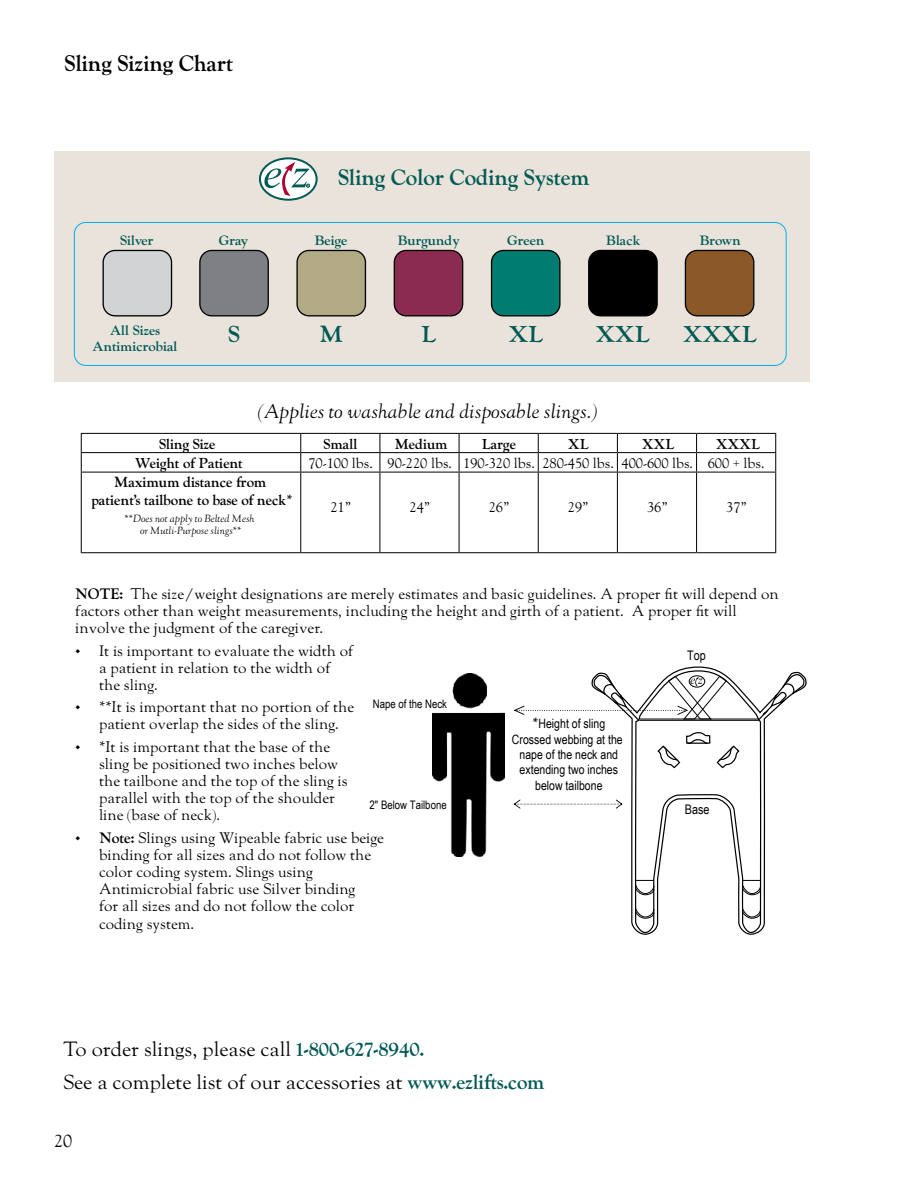
<style>
.page{position:relative;width:918px;height:1188px;background:#fff}
.page>*{position:absolute;margin:0;border:0;box-sizing:border-box;transform-origin:0 0}
.t1{font:700 22.95px "LTC Goudy Oldstyle Pro";color:#005953;scale:1.05 1}
.t2{font:700 22.5px "LTC Goudy Oldstyle Pro";color:#000}
.t3{font:700 22.35px "LTC Goudy Oldstyle Pro";color:#005953}
.t4{font:20.25px "LTC Goudy Oldstyle Pro";color:#000}
.t5{font:italic 19.8px "LTC Goudy Oldstyle Pro";color:#000}
.t6{font:18px "LTC Goudy Oldstyle Pro";color:#000}
.t7{font:15.15px/17.1px "LTC Goudy Oldstyle Pro";color:#000}
.t8{font:700 14.55px/17.4px "LTC Goudy Oldstyle Pro";color:#000;text-align:center}
.t9{font:14.4px "LTC Goudy Oldstyle Pro";color:#000}
.t10{font:700 14.4px "LTC Goudy Oldstyle Pro";color:#000}
.t11{font:700 13.65px/16.4px "LTC Goudy Oldstyle Pro";color:#005953;text-align:center;scale:1.05 1}
.t12{font:13.2px "Arial Narrow";color:#010101}
.t13{font:12.9px/15.5px "Arial Narrow";color:#000;text-align:center}
.t14{font:11.7px "Arial Narrow";color:#010101}
.t15{font:italic 10.2px/12.3px "LTC Goudy Oldstyle Pro";color:#000;text-align:center}
.s1{font-weight:700}
.s2{font-family:"LTC Goudy Oldstyle Pro";font-weight:700;font-size:14.55px}
.s3{font-weight:700;color:#005953}
</style>
<div class="page">
<hr style="left:81px;top:433px;width:220px;height:1px;background:#000">
<hr style="left:301px;top:433px;width:79px;height:1px;background:#000">
<hr style="left:380px;top:433px;width:79px;height:1px;background:#000">
<hr style="left:459px;top:433px;width:79px;height:1px;background:#000">
<hr style="left:538px;top:433px;width:79px;height:1px;background:#000">
<hr style="left:617px;top:433px;width:80px;height:1px;background:#000">
<hr style="left:697px;top:433px;width:79px;height:1px;background:#000">
<hr style="left:81px;top:452px;width:220px;height:1px;background:#000">
<svg style="left:81px;top:434px;width:1px;height:38px"></svg>
<hr style="left:301px;top:452px;width:79px;height:1px;background:#000">
<svg style="left:300px;top:434px;width:1px;height:38px"></svg>
<hr style="left:380px;top:452px;width:79px;height:1px;background:#000">
<svg style="left:380px;top:434px;width:1px;height:38px"></svg>
<hr style="left:459px;top:452px;width:79px;height:1px;background:#000">
<svg style="left:459px;top:434px;width:1px;height:38px"></svg>
<hr style="left:538px;top:452px;width:79px;height:1px;background:#000">
<svg style="left:538px;top:434px;width:1px;height:38px"></svg>
<hr style="left:617px;top:452px;width:80px;height:1px;background:#000">
<svg style="left:617px;top:434px;width:1px;height:38px"></svg>
<hr style="left:697px;top:452px;width:79px;height:1px;background:#000">
<svg style="left:696px;top:434px;width:1px;height:38px"></svg>
<svg style="left:775px;top:434px;width:1px;height:38px"></svg>
<hr style="left:81px;top:472px;width:220px;height:1px;background:#000">
<hr style="left:81px;top:473px;width:1px;height:79px;background:#000">
<hr style="left:301px;top:472px;width:79px;height:1px;background:#000">
<hr style="left:300px;top:473px;width:1px;height:79px;background:#000">
<hr style="left:380px;top:472px;width:79px;height:1px;background:#000">
<hr style="left:380px;top:473px;width:1px;height:79px;background:#000">
<hr style="left:459px;top:472px;width:79px;height:1px;background:#000">
<hr style="left:459px;top:473px;width:1px;height:79px;background:#000">
<hr style="left:538px;top:472px;width:79px;height:1px;background:#000">
<hr style="left:538px;top:473px;width:1px;height:79px;background:#000">
<hr style="left:617px;top:472px;width:80px;height:1px;background:#000">
<hr style="left:617px;top:473px;width:1px;height:79px;background:#000">
<hr style="left:697px;top:472px;width:79px;height:1px;background:#000">
<hr style="left:696px;top:473px;width:1px;height:79px;background:#000">
<hr style="left:775px;top:473px;width:1px;height:79px;background:#000">
<hr style="left:81px;top:552px;width:220px;height:1px;background:#000">
<hr style="left:301px;top:552px;width:79px;height:1px;background:#000">
<hr style="left:380px;top:552px;width:79px;height:1px;background:#000">
<hr style="left:459px;top:552px;width:79px;height:1px;background:#000">
<hr style="left:538px;top:552px;width:79px;height:1px;background:#000">
<hr style="left:617px;top:552px;width:80px;height:1px;background:#000">
<hr style="left:697px;top:552px;width:79px;height:1px;background:#000">
<img style="left:432px;top:674px;width:73px;height:183px">
<svg style="left:514px;top:667px;width:293px;height:267px"></svg>
<div style="left:54px;top:151px;width:756px;height:230px;background:#e9e3dc"></div>
<svg style="left:260px;top:158px;width:57px;height:42px"></svg>
<div style="left:259px;top:157px;width:59px;height:44px;border:2px solid #005953;border-radius:50%"></div>
<svg style="left:263px;top:162px;width:47px;height:34px;background:#c8cccf"></svg>
<div style="left:200px;top:250px;width:68px;height:66px;background:#7e8083;border-radius:12px"></div>
<div style="left:199px;top:250px;width:70px;height:66px;border:1px solid #000;border-radius:12px"></div>
<div style="left:103px;top:250px;width:69px;height:66px;background:#d1d3d4;border-radius:12px"></div>
<div style="left:103px;top:250px;width:69px;height:66px;border:1px solid #000;border-radius:12px"></div>
<div style="left:297px;top:250px;width:68px;height:66px;background:#b2a985;border-radius:12px"></div>
<div style="left:296px;top:250px;width:70px;height:66px;border:1px solid #000;border-radius:12px"></div>
<div style="left:394px;top:250px;width:69px;height:66px;background:#8a2b4f;border-radius:12px"></div>
<div style="left:394px;top:250px;width:69px;height:66px;border:1px solid #000;border-radius:12px"></div>
<div style="left:492px;top:250px;width:68px;height:66px;background:#007c70;border-radius:12px"></div>
<div style="left:491px;top:250px;width:70px;height:66px;border:1px solid #000;border-radius:12px"></div>
<div style="left:589px;top:250px;width:68px;height:66px;background:#000;border-radius:12px"></div>
<div style="left:588px;top:250px;width:70px;height:66px;border:1px solid #000;border-radius:12px"></div>
<div style="left:685px;top:250px;width:69px;height:66px;background:#8a5927;border-radius:12px"></div>
<div style="left:685px;top:250px;width:69px;height:66px;border:1px solid #000;border-radius:12px"></div>
<div style="left:74px;top:222px;width:713px;height:144px;border:1px solid #00aeef;border-radius:11px"></div>
<p class="t2" style="left:64px;top:49px;width:170px">Sling Sizing Chart</p>
<p class="t11" style="left:120px;top:233px;width:33px">Silver</p>
<p class="t11" style="left:93px;top:322px;width:82px">All Sizes<br>Antimicrobial</p>
<p class="t11" style="left:219px;top:233px;width:29px">Gray</p>
<p class="t3" style="left:338px;top:163px;width:253px">Sling Color Coding System</p>
<p class="t11" style="left:314px;top:233px;width:33px">Beige</p>
<p class="t11" style="left:397px;top:233px;width:61px">Burgundy</p>
<p class="t11" style="left:507px;top:233px;width:37px">Green</p>
<p class="t11" style="left:606px;top:233px;width:34px">Black</p>
<p class="t1" style="left:228px;top:320px;width:13px">S</p>
<p class="t1" style="left:320px;top:320px;width:24px">M</p>
<p class="t1" style="left:421px;top:320px;width:16px">L</p>
<p class="t1" style="left:509px;top:320px;width:35px">XL</p>
<p class="t1" style="left:596px;top:320px;width:53px">XXL</p>
<p class="t5" style="left:259px;top:400px;width:341px">(Applies to washable and disposable slings.)</p>
<p class="t11" style="left:700px;top:233px;width:41px">Brown</p>
<p class="t1" style="left:683px;top:320px;width:72px">XXXL</p>
<p class="t10" style="left:159px;top:435px;width:58px">Sling Size</p>
<p class="t10" style="left:324px;top:435px;width:35px">Small</p>
<p class="t10" style="left:395px;top:435px;width:54px">Medium</p>
<p class="t10" style="left:482px;top:435px;width:36px">Large</p>
<p class="t10" style="left:568px;top:435px;width:22px">XL</p>
<p class="t10" style="left:642px;top:435px;width:34px">XXL</p>
<p class="t10" style="left:716px;top:435px;width:45px">XXXL</p>
<p class="t10" style="left:135px;top:454px;width:109px">Weight of Patient</p>
<p class="t9" style="left:308px;top:455px;width:458px">70-100 lbs. 90-220 lbs. 190-320 lbs. 280-450 lbs. 400-600 lbs. 600 + lbs.</p>
<p class="t8" style="left:91px;top:474px;width:203px">Maximum distance from patient’s tailbone to base of neck*</p>
<p class="t15" style="left:125px;top:512px;width:131px">**Does not apply to Belted Mesh or Mutli-Purpose slings**</p>
<p class="t9" style="left:330px;top:499px;width:22px">21”</p>
<p class="t9" style="left:410px;top:499px;width:22px">24”</p>
<p class="t9" style="left:489px;top:499px;width:22px">26”</p>
<p class="t9" style="left:568px;top:499px;width:22px">29”</p>
<p class="t9" style="left:647px;top:499px;width:22px">36”</p>
<p class="t9" style="left:726px;top:499px;width:22px">37”</p>
<p class="t7" style="left:75px;top:585px;width:705px"><span class="s1">NOTE:</span> The size/weight designations are merely estimates and basic guidelines. A proper fit will depend on factors other than weight measurements, including the height and girth of a patient. A proper fit will involve the judgment of the caregiver.</p>
<p class="t7" style="left:99px;top:642px;width:256px;text-indent:-24px">• It is important to evaluate the width of a patient in relation to the width of the sling.</p>
<p class="t7" style="left:75px;top:699px;width:280px;text-align:center">• **It is important that no portion of the patient overlap the sides of the sling.</p>
<p class="t7" style="left:99px;top:738px;width:250px;text-indent:-24px">• *It is important that the base of the sling be positioned two inches below the tailbone and the top of the sling is parallel with the top of the shoulder line (base of neck).</p>
<p class="t7" style="left:99px;top:829px;width:286px;text-indent:-24px">• <span class="s1">Note:</span> Slings using Wipeable fabric use beige binding for all sizes and do not follow the color coding system. Slings using Antimicrobial fabric use Silver binding<br>for all sizes and do not follow the color coding system.</p>
<p class="t12" style="left:687px;top:645px;width:20px">Top</p>
<p class="t14" style="left:373px;top:696px;width:76px">Nape of the Neck</p>
<p class="t13" style="left:512px;top:715px;width:112px"><span class="s2">*</span>Height of sling<br>Crossed webbing at the nape of the neck and extending two inches below tailbone</p>
<p class="t14" style="left:370px;top:796px;width:79px">2" Below Tailbone</p>
<p class="t12" style="left:685px;top:800px;width:26px">Base</p>
<p class="t4" style="left:63px;top:1037px;width:363px">To order slings, please call <span class="s3">1-800-627-8940.</span></p>
<p class="t4" style="left:63px;top:1071px;width:483px">See a complete list of our accessories at <span class="s3">www.ezlifts.com</span></p>
<p class="t6" style="left:54px;top:1131px;width:19px">20</p>
</div>
